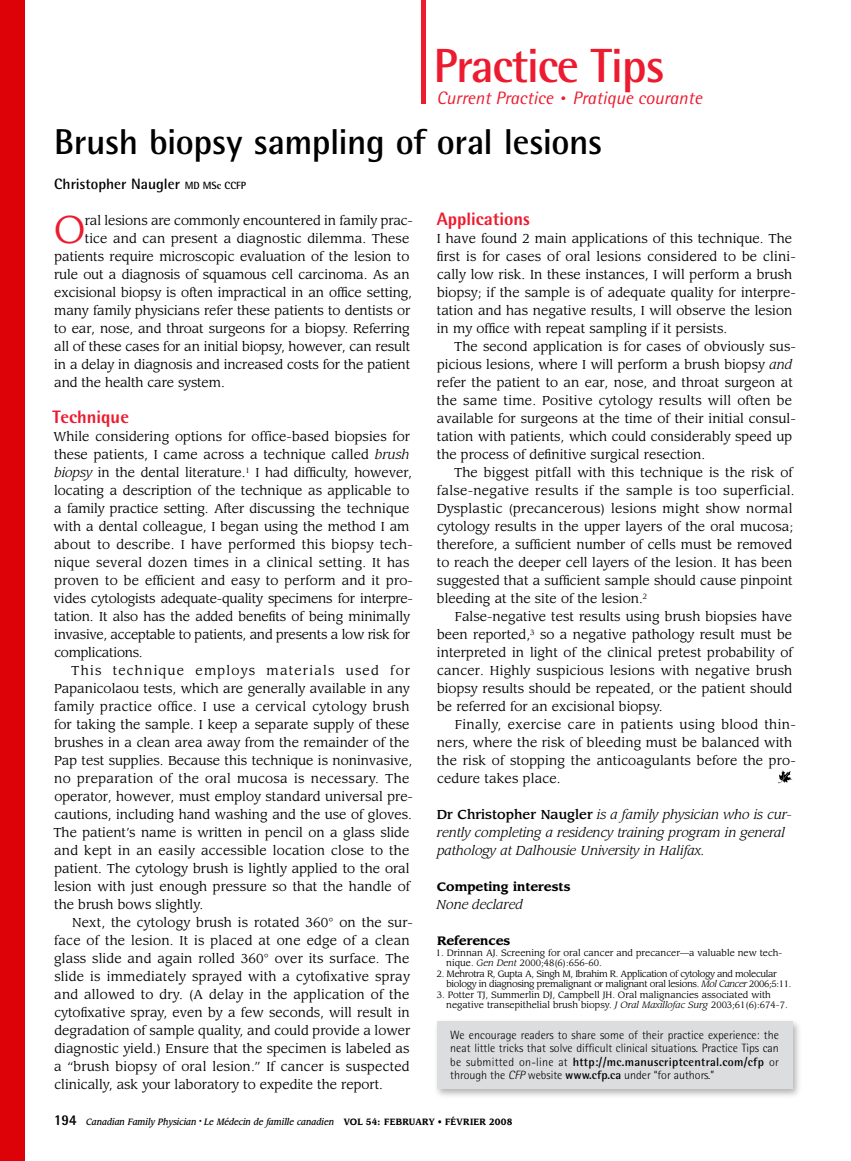
<style>
.page{position:relative;width:851px;height:1161px;background:#fff}
.page>*{position:absolute;margin:0;border:0;box-sizing:border-box;transform-origin:0 0}
.t1{font:700 48px "Rotis Semi Sans Std";letter-spacing:-.03em;color:#ed1b2f}
.t2{font:38.1px "Leawood Std";color:#ed1b2f}
.t3{font:700 36px "Rotis Semi Sans Std";letter-spacing:-.015em;color:#000}
.t4{font:italic 18px "Rotis Semi Sans Std";color:#ed1b2f}
.t5{font:800 18px "Rotis Semi Sans Std";color:#ed1b2f}
.t6{font:700 15px "Rotis Semi Sans Std";color:#000}
.t7{font:12.75px/18px "Leawood Std";color:#000}
.t8{font:italic 12.75px/18px "Leawood Std";color:#000}
.t9{font:300 12px/13.5px "Rotis Semi Sans Std";color:#000;text-align:justify}
.t10{font:700 12px "Leawood Std";color:#000}
.t11{font:9px/10.5px "Leawood Std";color:#000}
.t12{font:9px/10.5px "Leawood Std";letter-spacing:-.04em;color:#000}
.t13{font:italic 500 9px "Leawood Std";color:#000;scale:.9 1}
.s1{font-size:10.5px}
.s2{font-style:italic}
.s3{font-weight:500;font-style:normal}
.s4{font-weight:700}
.s5{font-family:"Rotis Semi Sans Std";font-weight:800;font-style:normal;font-size:15px}
.s6{font-weight:700;font-style:normal}
</style>
<div class="page">
<div style="left:421px;top:0;width:5px;height:104px;background:#ed1b2f"></div>
<div style="left:0;top:0;width:24px;height:1161px;background:#dc0208"></div>
<svg style="left:778px;top:770px;width:14px;height:13px"></svg>
<div style="left:432px;top:1017px;width:371px;height:82px;background:#000;opacity:.3"></div>
<div style="left:436px;top:1022px;width:356px;height:67px;background:#dcddde"></div>
<h1 class="t1" style="left:433px;top:36px;width:233px">Practice Tips</h1>
<h3 class="t3" style="left:54px;top:120px;width:550px">Brush biopsy sampling of oral lesions</h3>
<p class="t6" style="left:54px;top:175px;width:193px">Christopher Naugler <span class="s1">MD MSc CCFP</span></p>
<h2 class="t2" style="left:54px;top:207px;width:33px">O</h2>
<p class="t7" style="left:85px;top:212px;width:329px">ral lesions are commonly encountered in family prac-</p>
<h3 class="t4" style="left:436px;top:87px;width:267px">Current Practice <span class="s1">•</span> Pratique courante</h3>
<h3 class="t5" style="left:436px;top:207px;width:95px">Applications</h3>
<p class="t7" style="left:437px;top:230px;width:360px">I have found 2 main applications of this technique. The first is for cases of oral lesions considered to be clini&shy;cally low risk. In these instances, I will perform a brush biopsy; if the sample is of adequate quality for interpre&shy;tation and has negative results, I will observe the lesion in my office with repeat sampling if it persists.</p>
<p class="t7" style="left:437px;top:338px;width:360px;text-indent:17px">The second application is for cases of obviously sus&shy;picious lesions, where I will perform a brush biopsy <span class="s2">and </span>refer the patient to an ear, nose, and throat surgeon at the same time. Positive cytology results will often be available for surgeons at the time of their initial consul&shy;tation with patients, which could considerably speed up the process of definitive surgical resection.</p>
<p class="t7" style="left:437px;top:464px;width:359px;text-indent:17px">The biggest pitfall with this technique is the risk of false-negative results if the sample is too superficial.<br>Dysplastic (precancerous) lesions might show normal cytology results in the upper layers of the oral mucosa; therefore, a sufficient number of cells must be removed to reach the deeper cell layers of the lesion. It has been suggested that a sufficient sample should cause pinpoint bleeding at the site of the lesion.<sup>2</sup></p>
<p class="t7" style="left:437px;top:608px;width:357px;text-align:justify;text-indent:18px">False-negative test results using brush biopsies have been reported,<sup>3</sup> so a negative pathology result must be interpreted in light of the clinical pretest probability of cancer. Highly suspicious lesions with negative brush biopsy results should be repeated, or the patient should be referred for an excisional biopsy.</p>
<p class="t7" style="left:437px;top:716px;width:360px;text-indent:18px">Finally, exercise care in patients using blood thin&shy;ners, where the risk of bleeding must be balanced with the risk of stopping the anticoagulants before the pro&shy;cedure takes place.</p>
<p class="t8" style="left:437px;top:806px;width:356px"><span class="s3">Dr Christopher Naugler</span> is a family physician who is cur&shy;rently completing a residency training program in general pathology at Dalhousie University in Halifax.</p>
<p class="t10" style="left:437px;top:879px;width:135px">Competing interests</p>
<p class="t8" style="left:436px;top:896px;width:88px">None declared</p>
<p class="t10" style="left:437px;top:933px;width:75px">References</p>
<p class="t11" style="left:446px;top:947px;width:338px;text-indent:-10px">1. Drinnan AJ. Screening for oral cancer and precancer—a valuable new tech&shy;nique. <span class="s2">Gen Dent</span> 2000;48(6):656-60.</p>
<p class="t12" style="left:446px;top:968px;width:346px;text-indent:-10px">2. Mehrotra R, Gupta A, Singh M, Ibrahim R. Application of cytology and molecular biology in diagnosing premalignant or malignant oral lesions. <span class="s2">Mol Cancer</span> 2006;5:11.</p>
<p class="t11" style="left:446px;top:989px;width:343px;text-indent:-9px">3. Potter TJ, Summerlin DJ, Campbell JH. Oral malignancies associated with negative transepithelial brush biopsy. <span class="s2">J Oral Maxillofac Surg</span> 2003;61(6):674-7.</p>
<p class="t9" style="left:450px;top:1028px;width:330px">We encourage readers to share some of their practice experience: the neat little tricks that solve difficult clinical situations. Practice Tips can be submitted on-line at <span class="s4">http://mc.manuscriptcentral.com/cfp</span> or through the <span class="s2">CFP</span> website <span class="s4">www.cfp.ca</span> under “for authors.”</p>
<p class="t7" style="left:85px;top:230px;width:326px">tice and can present a diagnostic dilemma. These</p>
<p class="t7" style="left:54px;top:248px;width:356px">patients require microscopic evaluation of the lesion to</p>
<p class="t7" style="left:54px;top:266px;width:357px">rule out a diagnosis of squamous cell carcinoma. As an</p>
<p class="t7" style="left:54px;top:284px;width:359px">excisional biopsy is often impractical in an office setting,</p>
<p class="t7" style="left:54px;top:302px;width:357px">many family physicians refer these patients to dentists or</p>
<p class="t7" style="left:54px;top:320px;width:357px">to ear, nose, and throat surgeons for a biopsy. Referring</p>
<p class="t7" style="left:54px;top:338px;width:357px">all of these cases for an initial biopsy, however, can result</p>
<p class="t7" style="left:54px;top:356px;width:357px">in a delay in diagnosis and increased costs for the patient</p>
<p class="t7" style="left:54px;top:374px;width:172px">and the health care system.</p>
<h3 class="t5" style="left:53px;top:405px;width:78px">Technique</h3>
<p class="t7" style="left:53px;top:428px;width:361px">While considering options for office-based biopsies for these patients, I came across a technique called <span class="s2">brush biopsy</span> in the dental literature.<sup>1</sup> I had difficulty, however, locating a description of the technique as applicable to a family practice setting. After discussing the technique with a dental colleague, I began using the method I am about to describe. I have performed this biopsy tech&shy;nique several dozen times in a clinical setting. It has proven to be efficient and easy to perform and it pro&shy;vides cytologists adequate-quality specimens for interpre&shy;tation. It also has the added benefits of being minimally invasive, acceptable to patients, and presents a low risk for complications.</p>
<p class="t7" style="left:53px;top:662px;width:361px;text-indent:18px">This technique employs materials used for Papanicolaou tests, which are generally available in any family practice office. I use a cervical cytology brush for taking the sample. I keep a separate supply of these brushes in a clean area away from the remainder of the Pap test supplies. Because this technique is noninvasive, no preparation of the oral mucosa is necessary. The operator, however, must employ standard universal pre&shy;cautions, including hand washing and the use of gloves.<br>The patient’s name is written in pencil on a glass slide and kept in an easily accessible location close to the patient. The cytology brush is lightly applied to the oral lesion with just enough pressure so that the handle of the brush bows slightly.</p>
<p class="t7" style="left:54px;top:914px;width:360px;text-indent:18px">Next, the cytology brush is rotated 360° on the sur&shy;face of the lesion. It is placed at one edge of a clean glass slide and again rolled 360° over its surface. The slide is immediately sprayed with a cytofixative spray and allowed to dry. (A delay in the application of the cytofixative spray, even by a few seconds, will result in degradation of sample quality, and could provide a lower diagnostic yield.) Ensure that the specimen is labeled as a “brush biopsy of oral lesion.” If cancer is suspected clinically, ask your laboratory to expedite the report.</p>
<p class="t13" style="left:54px;top:1116px;width:511px"><span class="s5">194</span> Canadian Family Physician <sup>•</sup> Le Médecin de famille canadien <span class="s6">Vol 54: february • février 2008</span></p>
</div>
